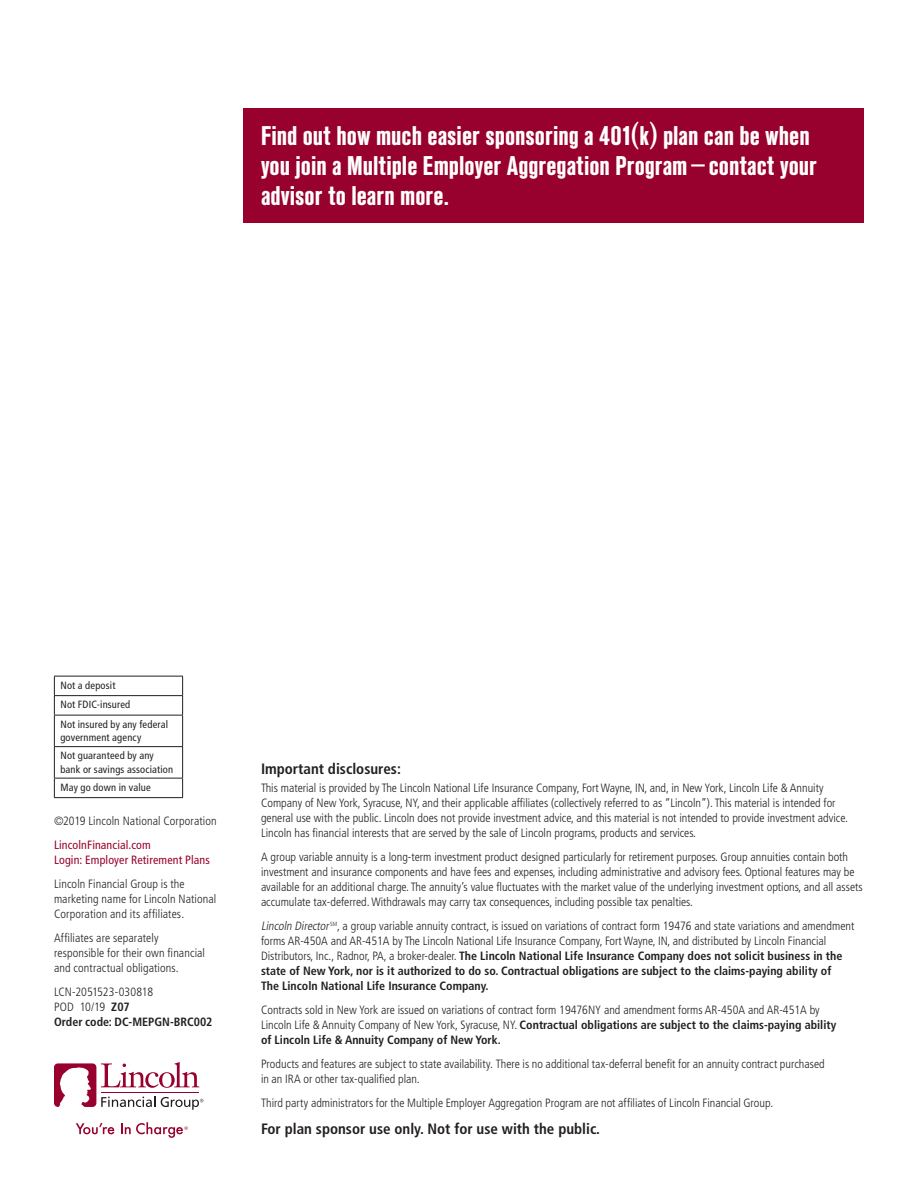
<style>
.page{position:relative;width:918px;height:1188px;background:#fff}
.page>*{position:absolute;margin:0;border:0;box-sizing:border-box;transform-origin:0 0}
.CTA_head_Standard_Co{font:700 condensed 27px/30px "Standard CT";color:#fff}
.Disclosure_Frutiger{font:700 condensed 15px "Frutiger LT Std";color:#231f20}
.Disclosure_Frutiger-2{font:300 condensed 12px/15px "Frutiger LT Std";color:#231f20}
.Codes_Frutiger_Lt_Co{font:300 condensed 12px/15px "Frutiger LT Std";letter-spacing:.005em;color:#231f20}
.Codes_Frutiger_Lt_Co-2{font:700 condensed 12px/15px "Frutiger LT Std";color:#231f20}
.Codes_Frutiger_Lt_Co-3{font:condensed 12px/15px "Frutiger LT Std";letter-spacing:.01em;color:#98012d}
.Bankbox_Frutiger_Con{font:condensed 10.5px/13.5px "Frutiger LT Std";letter-spacing:.015em;color:#231f20}
.s1{font-weight:300}
.s2{font-style:italic}
.s3{font-weight:700}
</style>
<div class="page">
<svg style="left:76px;top:1123px;width:38px;height:11px"></svg>
<svg style="left:54px;top:1062px;width:149px;height:48px"></svg>
<svg style="left:121px;top:1122px;width:67px;height:16px"></svg>
<hr style="left:54px;top:676px;width:129px;height:1px;background:#231f20">
<hr style="left:54px;top:695px;width:129px;height:1px;background:#231f20">
<svg style="left:54px;top:676px;width:1px;height:39px"></svg>
<svg style="left:182px;top:676px;width:1px;height:39px"></svg>
<hr style="left:54px;top:715px;width:129px;height:1px;background:#231f20">
<hr style="left:54px;top:716px;width:1px;height:30px;background:#231f20">
<hr style="left:182px;top:716px;width:1px;height:30px;background:#231f20">
<hr style="left:54px;top:746px;width:129px;height:1px;background:#231f20">
<hr style="left:54px;top:747px;width:1px;height:31px;background:#231f20">
<hr style="left:182px;top:747px;width:1px;height:31px;background:#231f20">
<hr style="left:54px;top:778px;width:129px;height:1px;background:#231f20">
<svg style="left:54px;top:778px;width:1px;height:19px"></svg>
<svg style="left:182px;top:778px;width:1px;height:19px"></svg>
<hr style="left:54px;top:797px;width:129px;height:1px;background:#231f20">
<div style="left:243px;top:108px;width:621px;height:115px;background:#98012d"></div>
<p class="CTA_head_Standard_Co" style="left:261px;top:121px;width:558px">Find out how much easier sponsoring a 401(k) plan can be when you join a Multiple Employer Aggregation Program -—contact your advisor to learn more.</p>
<p class="Bankbox_Frutiger_Con" style="left:60px;top:678px;width:57px">Not a deposit</p>
<p class="Bankbox_Frutiger_Con" style="left:60px;top:698px;width:71px">Not FDIC-insured</p>
<p class="Bankbox_Frutiger_Con" style="left:60px;top:717px;width:109px">Not insured by any federal government agency</p>
<p class="Bankbox_Frutiger_Con" style="left:60px;top:749px;width:114px">Not guaranteed by any bank or savings association</p>
<p class="Bankbox_Frutiger_Con" style="left:60px;top:780px;width:92px">May go down in value</p>
<p class="Codes_Frutiger_Lt_Co" style="left:54px;top:814px;width:164px">©2019 Lincoln National Corporation</p>
<p class="Codes_Frutiger_Lt_Co-3" style="left:54px;top:837px;width:157px">LincolnFinancial.com<br>Login: Employer Retirement Plans</p>
<p class="Codes_Frutiger_Lt_Co" style="left:54px;top:877px;width:164px">Lincoln Financial Group is the marketing name for Lincoln National<br>Corporation and its affiliates.</p>
<p class="Codes_Frutiger_Lt_Co" style="left:54px;top:931px;width:153px">Affiliates are separately responsible for their own financial and contractual obligations.</p>
<p class="Codes_Frutiger_Lt_Co-2" style="left:54px;top:984px;width:160px"><span class="s1">LCN-2051523-030818<br>POD 10/19</span> Z07<br>Order code: DC-MEPGN-BRC002</p>
<p class="Disclosure_Frutiger" style="left:261px;top:760px;width:141px">Important disclosures:</p>
<p class="Disclosure_Frutiger-2" style="left:261px;top:781px;width:588px">This material is provided by The Lincoln National Life Insurance Company, Fort Wayne, IN, and, in New York, Lincoln Life &amp; Annuity Company of New York, Syracuse, NY, and their applicable affiliates (collectively referred to as “Lincoln”). This material is intended for general use with the public. Lincoln does not provide investment advice, and this material is not intended to provide investment advice.<br>Lincoln has financial interests that are served by the sale of Lincoln programs, products and services.</p>
<p class="Disclosure_Frutiger-2" style="left:261px;top:850px;width:603px">A group variable annuity is a long-term investment product designed particularly for retirement purposes. Group annuities contain both investment and insurance components and have fees and expenses, including administrative and advisory fees. Optional features may be available for an additional charge. The annuity’s value fluctuates with the market value of the underlying investment options, and all assets accumulate tax-deferred. Withdrawals may carry tax consequences, including possible tax penalties.</p>
<p class="Disclosure_Frutiger-2" style="left:261px;top:919px;width:595px"><span class="s2">Lincoln Director</span><sup>SM</sup>, a group variable annuity contract, is issued on variations of contract form 19476 and state variations and amendment forms AR-450A and AR-451A by The Lincoln National Life Insurance Company, Fort Wayne, IN, and distributed by Lincoln Financial Distributors, Inc., Radnor, PA, a broker-dealer. <span class="s3">The Lincoln National Life Insurance Company does not solicit business in the state of New York, nor is it authorized to do so. Contractual obligations are subject to the claims-paying ability of<br>The Lincoln National Life Insurance Company.</span></p>
<p class="Disclosure_Frutiger-2" style="left:261px;top:1003px;width:577px">Contracts sold in New York are issued on variations of contract form 19476NY and amendment forms AR-450A and AR-451A by<br>Lincoln Life &amp; Annuity Company of New York, Syracuse, NY. <span class="s3">Contractual obligations are subject to the claims-paying ability of Lincoln Life &amp; Annuity Company of New York.</span></p>
<p class="Codes_Frutiger_Lt_Co" style="left:261px;top:1057px;width:565px">Products and features are subject to state availability. There is no additional tax-deferral benefit for an annuity contract purchased in an IRA or other tax-qualified plan.</p>
<p class="Codes_Frutiger_Lt_Co" style="left:261px;top:1096px;width:514px">Third party administrators for the Multiple Employer Aggregation Program are not affiliates of Lincoln Financial Group.</p>
<p class="Disclosure_Frutiger" style="left:261px;top:1120px;width:341px">For plan sponsor use only. Not for use with the public.</p>
</div>
